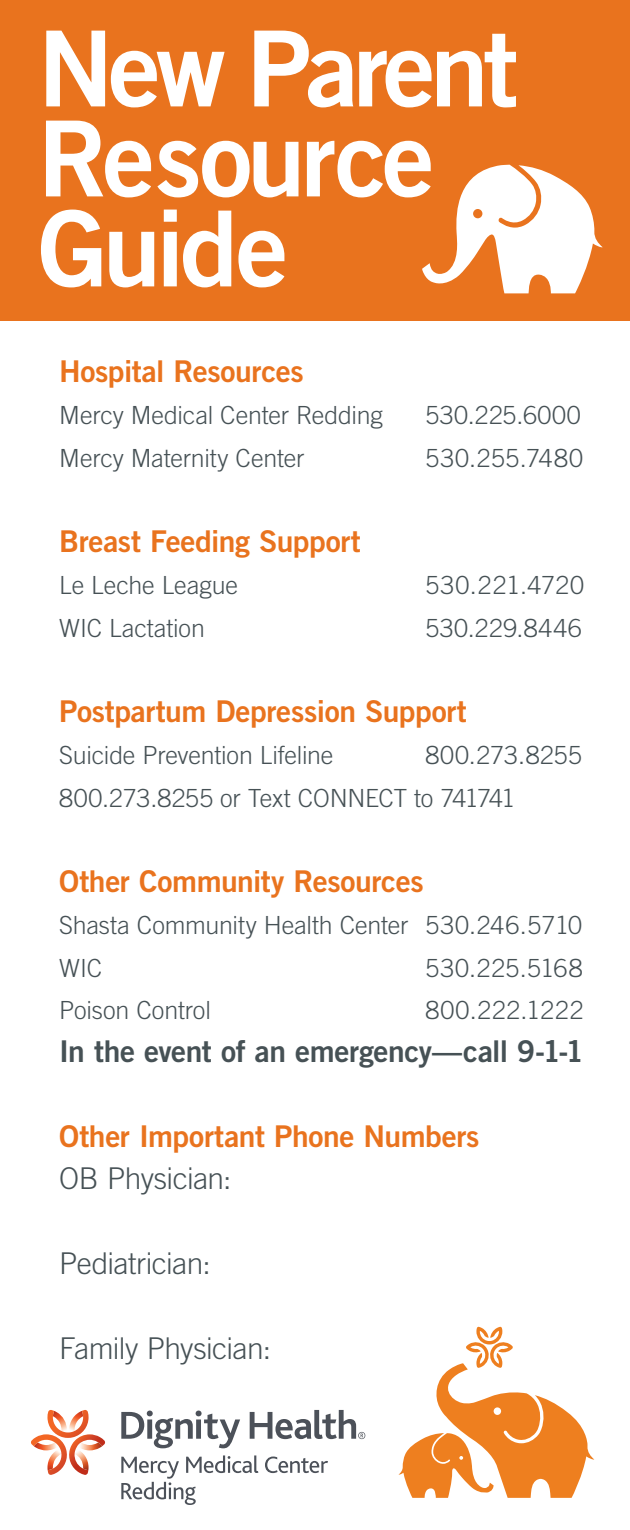
<style>
.page{position:relative;width:630px;height:1530px;background:#fff}
.page>*{position:absolute;margin:0;border:0;box-sizing:border-box;transform-origin:0 0}
.t1{font:105px/90px "Trade Gothic LT Std Bd 2";letter-spacing:-.05em;color:#fff}
.t2{font:30px "Trade Gothic LT Std Bd 2";letter-spacing:-.01em;color:#e9731e}
.t3{font:300 30px "Trade Gothic LT Std";letter-spacing:-.02em;color:#465155}
.t4{font:30px "Trade Gothic LT Std Bd 2";letter-spacing:-.015em;color:#465155}
.t5{font:300 25px "Trade Gothic LT Std";letter-spacing:-.005em;color:#465155}
.t6{font:300 25px "Trade Gothic LT Std";letter-spacing:.025em;color:#465155}
.t7{font:300 25px "Trade Gothic LT Std";letter-spacing:.035em;color:#465155}
.t8{font:300 25px "Trade Gothic LT Std";letter-spacing:.02em;color:#465155}
.t9{font:300 25px "Trade Gothic LT Std";letter-spacing:.015em;color:#465155}
</style>
<div class="page">
<div style="left:0;top:0;width:630px;height:320px;background:#e9731e"></div>
<svg style="left:422px;top:165px;width:181px;height:128px"></svg>
<svg style="left:31px;top:1410px;width:74px;height:65px"></svg>
<img style="left:77px;top:1446px;width:25px;height:4px">
<img style="left:77px;top:1442px;width:25px;height:4px">
<svg style="left:265px;top:1457px;width:63px;height:16px"></svg>
<svg style="left:121px;top:1455px;width:137px;height:50px"></svg>
<svg style="left:121px;top:1411px;width:119px;height:37px"></svg>
<svg style="left:250px;top:1410px;width:115px;height:29px"></svg>
<svg style="left:399px;top:1327px;width:195px;height:171px"></svg>
<p class="t1" style="left:38px;top:22px;width:482px">New Parent<br>Resource<br>Guide</p>
<p class="t2" style="left:59px;top:352px;width:246px">Hospital Resources</p>
<p class="t5" style="left:59px;top:400px;width:325px">Mercy Medical Center Redding</p>
<p class="t5" style="left:59px;top:443px;width:247px">Mercy Maternity Center</p>
<p class="t2" style="left:59px;top:522px;width:303px">Breast Feeding Support</p>
<p class="t5" style="left:59px;top:570px;width:180px">Le Leche League</p>
<p class="t5" style="left:59px;top:613px;width:147px">WIC Lactation</p>
<p class="t6" style="left:425px;top:400px;width:157px">530.225.6000</p>
<p class="t7" style="left:425px;top:443px;width:159px">530.255.7480</p>
<p class="t7" style="left:425px;top:570px;width:160px">530.221.4720</p>
<p class="t8" style="left:425px;top:613px;width:158px">530.229.8446</p>
<p class="t2" style="left:59px;top:692px;width:409px">Postpartum Depression Support</p>
<p class="t5" style="left:59px;top:740px;width:276px">Suicide Prevention Lifeline</p>
<p class="t5" style="left:59px;top:783px;width:458px">800.273.8255 or Text CONNECT to 741741</p>
<p class="t9" style="left:425px;top:740px;width:158px">800.273.8255</p>
<p class="t2" style="left:59px;top:862px;width:366px">Other Community Resources</p>
<p class="t5" style="left:59px;top:910px;width:351px">Shasta Community Health Center</p>
<p class="t5" style="left:59px;top:953px;width:44px">WIC</p>
<p class="t5" style="left:59px;top:995px;width:153px">Poison Control</p>
<p class="t4" style="left:59px;top:1032px;width:526px">In the event of an emergency—call 9-1-1</p>
<p class="t5" style="left:425px;top:910px;width:158px">530.246.5710</p>
<p class="t6" style="left:425px;top:953px;width:159px">530.225.5168</p>
<p class="t6" style="left:425px;top:995px;width:160px">800.222.1222</p>
<p class="t2" style="left:59px;top:1117px;width:422px">Other Important Phone Numbers</p>
<p class="t3" style="left:59px;top:1161px;width:174px">OB Physician:</p>
<p class="t3" style="left:59px;top:1246px;width:153px">Pediatrician:</p>
<p class="t3" style="left:59px;top:1331px;width:213px">Family Physician:</p>
</div>
